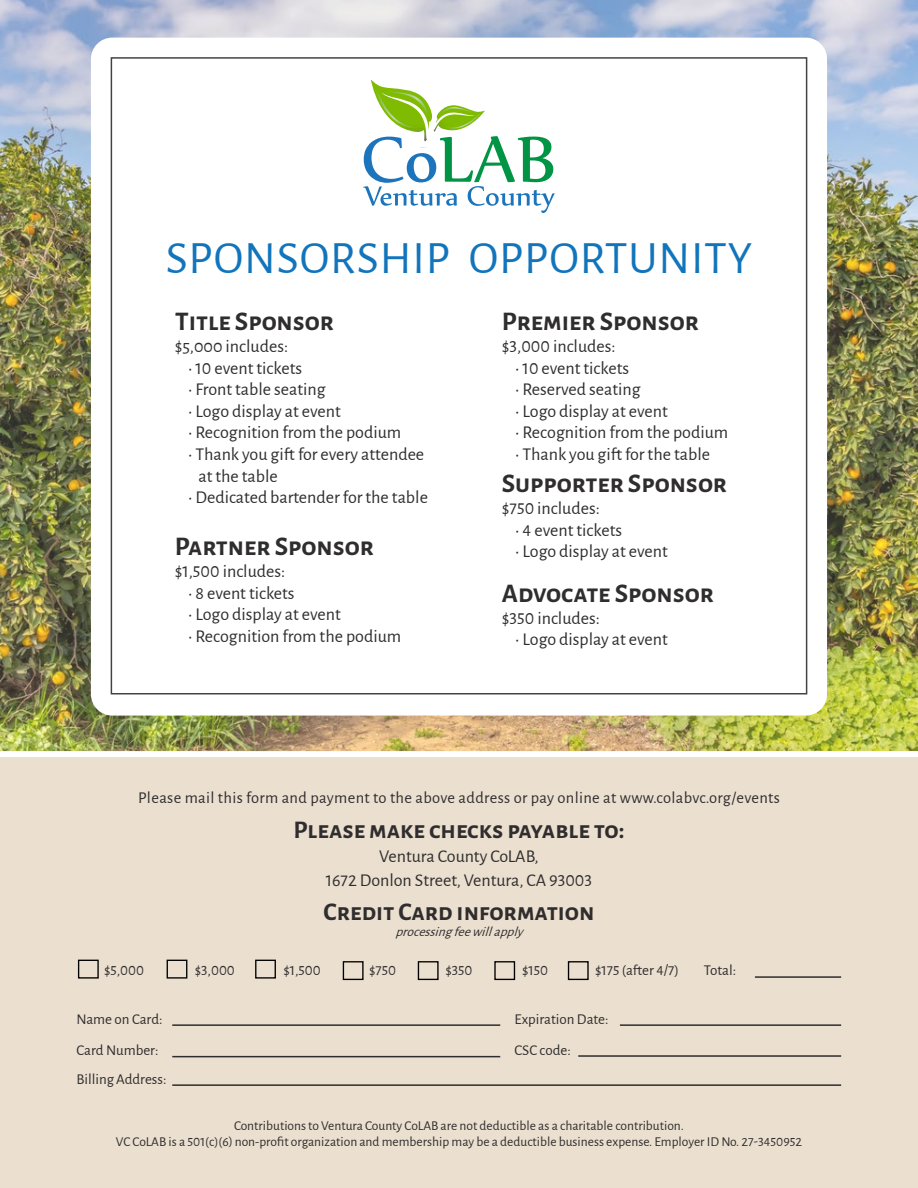
<style>
.page{position:relative;width:918px;height:1188px;background:#fff}
.page>*{position:absolute;margin:0;border:0;box-sizing:border-box;transform-origin:0 0}
.t1{font:46.5px "Alegreya Sans";letter-spacing:.02em;color:#1275bc}
.t2{font:700 27px "Alegreya Sans";color:#2f2d2d}
.t3{font:700 25.5px "Alegreya Sans";color:#2f2d2d}
.t4{font:18px/24px "Alegreya Sans";color:#2f2d2d;text-align:center}
.t5{font:16.5px "Alegreya Sans";letter-spacing:.02em;color:#2f2d2d}
.t6{font:15px/31.5px "Alegreya Sans";color:#2f2d2d}
.t7{font:13.5px/16.2px "Alegreya Sans";color:#2f2d2d;text-align:center}
.t8{font:italic 13.5px "Alegreya Sans";color:#2f2d2d}
</style>
<div class="page">
<div style="left:0;top:757px;width:918px;height:431px;background:#ebdfcf"></div>
<img style="left:0;top:0;width:918px;height:752px">
<div style="left:93px;top:40px;width:732px;height:673px;background:#fff;border-radius:19px"></div>
<div style="left:91px;top:38px;width:736px;height:678px;border:5px solid #fff;border-radius:19px"></div>
<hr style="left:172px;top:1024px;width:328px;height:2px;background:#2f2d2d">
<hr style="left:172px;top:1056px;width:328px;height:1px;background:#2f2d2d">
<hr style="left:172px;top:1084px;width:669px;height:2px;background:#2f2d2d">
<hr style="left:620px;top:1024px;width:221px;height:2px;background:#2f2d2d">
<hr style="left:578px;top:1055px;width:263px;height:2px;background:#2f2d2d">
<div style="left:78px;top:960px;width:21px;height:19px;border:1px solid #000"></div>
<div style="left:167px;top:960px;width:20px;height:19px;border:1px solid #000"></div>
<div style="left:255px;top:960px;width:21px;height:19px;border:1px solid #000"></div>
<div style="left:343px;top:961px;width:21px;height:19px;border:1px solid #000"></div>
<div style="left:418px;top:961px;width:21px;height:19px;border:1px solid #000"></div>
<div style="left:494px;top:961px;width:21px;height:19px;border:1px solid #000"></div>
<div style="left:568px;top:961px;width:21px;height:19px;border:1px solid #000"></div>
<hr style="left:755px;top:976px;width:86px;height:2px;background:#2f2d2d">
<svg style="left:363px;top:80px;width:192px;height:133px"></svg>
<h1 class="t1" style="left:166px;top:226px;width:588px">SPONSORSHIP OPPORTUNITY</h1>
<h2 class="t2" style="left:502px;top:302px;width:199px">Premier Sponsor</h2>
<p class="t4" style="left:502px;top:333px;width:115px">$3,000 includes:</p>
<p class="t4" style="left:515px;top:355px;width:115px">• 10 event tickets</p>
<p class="t4" style="left:515px;top:377px;width:127px">• Reserved seating</p>
<p class="t4" style="left:515px;top:398px;width:154px">• Logo display at event</p>
<p class="t4" style="left:515px;top:420px;width:214px">• Recognition from the podium</p>
<p class="t4" style="left:515px;top:441px;width:196px">• Thank you gift for the table</p>
<h2 class="t2" style="left:502px;top:464px;width:227px">Supporter Sponsor</h2>
<p class="t4" style="left:502px;top:495px;width:99px">$750 includes:</p>
<p class="t4" style="left:515px;top:517px;width:108px">• 4 event tickets</p>
<p class="t4" style="left:515px;top:539px;width:154px">• Logo display at event</p>
<h2 class="t2" style="left:502px;top:574px;width:214px">Advocate Sponsor</h2>
<p class="t4" style="left:502px;top:605px;width:100px">$350 includes:</p>
<p class="t4" style="left:515px;top:627px;width:154px">• Logo display at event</p>
<h2 class="t2" style="left:175px;top:302px;width:161px">TItle Sponsor</h2>
<p class="t4" style="left:175px;top:333px;width:115px">$5,000 includes:</p>
<p class="t4" style="left:188px;top:355px;width:115px">• 10 event tickets</p>
<p class="t4" style="left:188px;top:377px;width:139px">• Front table seating</p>
<p class="t4" style="left:188px;top:398px;width:154px">• Logo display at event</p>
<p class="t4" style="left:188px;top:420px;width:214px">• Recognition from the podium</p>
<p class="t4" style="left:199px;top:443px;width:227px;line-height:21.6px;text-align:left;text-indent:-10px">• Thank you gift for every attendee at the table</p>
<p class="t4" style="left:188px;top:485px;width:241px">• Dedicated bartender for the table</p>
<h2 class="t2" style="left:175px;top:527px;width:201px">Partner Sponsor</h2>
<p class="t4" style="left:175px;top:558px;width:112px">$1,500 includes:</p>
<p class="t4" style="left:188px;top:580px;width:108px">• 8 event tickets</p>
<p class="t4" style="left:188px;top:602px;width:154px">• Logo display at event</p>
<p class="t4" style="left:188px;top:623px;width:214px">• Recognition from the podium</p>
<p class="t5" style="left:138px;top:786px;width:643px">Please mail this form and payment to the above address or pay online at www.colabvc.org/events</p>
<h3 class="t3" style="left:293px;top:811px;width:333px">Please make checks payable to:</h3>
<p class="t4" style="left:326px;top:843px;width:268px">Ventura County CoLAB,<br>1672 Donlon Street, Ventura, CA 93003</p>
<h3 class="t3" style="left:324px;top:893px;width:272px">Credit Card ınformation</h3>
<p class="t8" style="left:395px;top:923px;width:129px">processingfeewillapply</p>
<p class="t6" style="left:104px;top:953px;width:42px">$5,000</p>
<p class="t6" style="left:195px;top:953px;width:42px">$3,000</p>
<p class="t6" style="left:283px;top:953px;width:39px">$1,500</p>
<p class="t6" style="left:369px;top:953px;width:29px">$750</p>
<p class="t6" style="left:445px;top:953px;width:29px">$350</p>
<p class="t6" style="left:522px;top:953px;width:28px">$150</p>
<p class="t6" style="left:595px;top:953px;width:85px">$175 (after 4/7)</p>
<p class="t6" style="left:704px;top:953px;width:34px">Total:</p>
<p class="t6" style="left:77px;top:1002px;width:88px">Name on Card:<br>Card Number:</p>
<p class="t6" style="left:77px;top:1062px;width:92px">Billing Address:</p>
<p class="t6" style="left:515px;top:1002px;width:96px">Expiration Date:<br>CSC code:</p>
<p class="t7" style="left:116px;top:1117px;width:688px">Contributions to Ventura County CoLAB are not deductible as a charitable contribution.<br>VC CoLAB is a 501(c)(6) non-profit organization and membership may be a deductible business expense. Employer ID No. 27-3450952</p>
</div>
